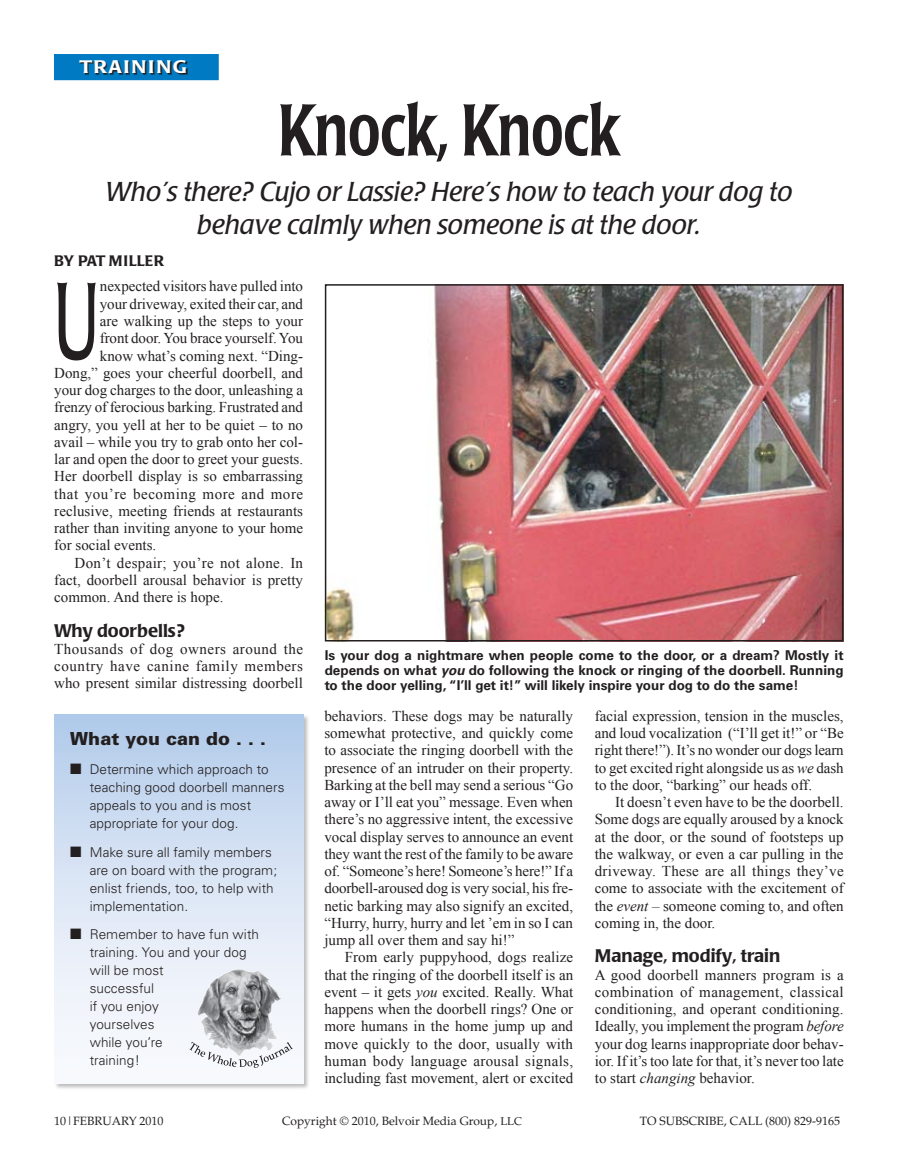
<style>
.page{position:relative;width:918px;height:1175px;background:#fff}
.page>*{position:absolute;margin:0;border:0;box-sizing:border-box;transform-origin:0 0}
.t1{font:108px "Poppl Laudatio";color:#231f20;scale:.6 1}
.t2{font:500 72px "Poppl Laudatio";letter-spacing:-.01em;color:#231f20;scale:.74 1}
.t3{font:italic 27px/32.4px "Poppl Laudatio";color:#231f20;text-align:center}
.t4{font:500 18px "Poppl Laudatio";color:#231f20}
.t5{font:900 18px "Univers";color:#231f20}
.t6{font:500 18px "Poppl Laudatio";letter-spacing:.1em;color:#fff;scale:1.1 1}
.t7{font:15px/17.2px "Times New Roman";color:#231f20;text-align:justify}
.t8{font:15px "Times New Roman";letter-spacing:.02em;color:#231f20}
.t9{font:15px "Times New Roman";letter-spacing:.035em;color:#231f20}
.t10{font:500 15px "Poppl Laudatio";color:#231f20}
.t11{font:15px "Zapf Dingbats";color:#231f20}
.t12{font:300 13.5px/18px "Univers";letter-spacing:.005em;color:#231f20}
.t13{font:700 13.5px/15px "Univers";color:#231f20;text-align:justify}
.t14{font:12px "Palatino";color:#231f20}
.s1{font-style:italic}
.s2{font-size:11.25px}
</style>
<div class="page">
<div style="left:55px;top:55px;width:163px;height:24px;background:#007bc3"></div>
<div style="left:54px;top:54px;width:165px;height:26px;border:2px solid #007bc3"></div>
<svg style="left:76px;top:56px;width:143px;height:25px"></svg>
<div style="left:53px;top:713px;width:258px;height:378px;background:#231f20;opacity:.3"></div>
<div style="left:54px;top:714px;width:249px;height:369px;background:linear-gradient(to bottom,#b6cdeb,#fffeff)"></div>
<img style="left:197px;top:968px;width:84px;height:73px">
<svg style="left:189px;top:1041px;width:104px;height:26px"></svg>
<img style="left:328px;top:287px;width:512px;height:351px">
<div style="left:325px;top:284px;width:518px;height:357px;border:2px solid #231f20"></div>
<p class="t6" style="left:80px;top:57px;width:99px">training</p>
<h2 class="t2" style="left:278px;top:89px;width:463px">Knock, Knock</h2>
<h3 class="t3" style="left:106px;top:176px;width:689px">Who’s there? Cujo or Lassie? Here’s how to teach your dog to behave calmly when someone is at the door.</h3>
<p class="t10" style="left:54px;top:252px;width:111px">By pat m iller</p>
<p class="t7" style="left:100px;top:277px;width:205px">nexpected visitors have pulled into</p>
<p class="t7" style="left:100px;top:295px;width:205px">your driveway, exited their car, and</p>
<p class="t7" style="left:100px;top:312px;width:205px">are walking up the steps to your</p>
<p class="t7" style="left:100px;top:329px;width:205px">front door.You brace yourself.You</p>
<p class="t7" style="left:100px;top:346px;width:205px">know what’s coming next. “Ding-</p>
<p class="t7" style="left:54px;top:364px;width:250px">Dong,” goes your cheerful doorbell, and</p>
<p class="t7" style="left:54px;top:381px;width:250px">your dog charges to the door, unleashing a</p>
<p class="t7" style="left:54px;top:398px;width:250px">frenzy of ferocious barking. Frustrated and</p>
<p class="t7" style="left:54px;top:415px;width:250px">angry, you yell at her to be quiet – to no</p>
<p class="t7" style="left:54px;top:433px;width:250px">avail – while you try to grab onto her col-</p>
<p class="t7" style="left:54px;top:450px;width:250px">lar and open the door to greet your guests.</p>
<p class="t7" style="left:54px;top:467px;width:250px">Her doorbell display is so embarrassing</p>
<p class="t9" style="left:54px;top:483px;width:250px">that you’re becoming more and more</p>
<p class="t7" style="left:54px;top:502px;width:250px">reclusive, meeting friends at restaurants</p>
<p class="t7" style="left:54px;top:519px;width:250px">rather than inviting anyone to your home</p>
<p class="t7" style="left:54px;top:536px;width:104px">for social events.</p>
<p class="t8" style="left:75px;top:552px;width:230px">Don’t despair; you’re not alone. In</p>
<p class="t7" style="left:54px;top:571px;width:250px">fact, doorbell arousal behavior is pretty</p>
<p class="t7" style="left:54px;top:588px;width:171px">common. And there is hope.</p>
<p class="t4" style="left:54px;top:620px;width:132px">Why doorbells?</p>
<p class="t7" style="left:54px;top:640px;width:250px">Thousands of dog owners around the country have canine family members who present similar distressing doorbell</p>
<h1 class="t1" style="left:54px;top:261px;width:76px">U</h1>
<p class="t5" style="left:70px;top:727px;width:198px">What you can do . . .</p>
<p class="t12" style="left:90px;top:760px;width:196px">Determine which approach to teaching good doorbell manners appeals to you and is most appropriate for your dog.</p>
<p class="t12" style="left:90px;top:842px;width:189px">Make sure all family members are on board with the program; enlist friends, too, to help with implementation.</p>
<p class="t12" style="left:90px;top:925px;width:171px">Remember to have fun with training. You and your dog will be most<br>successful<br>if you enjoy<br>yourselves<br>while you’re<br>training!</p>
<p class="t11" style="left:70px;top:761px;width:13px">■</p>
<p class="t11" style="left:70px;top:844px;width:13px">■</p>
<p class="t11" style="left:70px;top:927px;width:13px">■</p>
<p class="t13" style="left:325px;top:647px;width:520px">Is your dog a nightmare when people come to the door, or a dream? Mostly it depends on what <span class="s1">you</span> do following the knock or ringing of the doorbell. Running to the door yelling, “I’ll get it!” will likely inspire your dog to do the same!</p>
<p class="t7" style="left:324px;top:707px;width:250px">behaviors. These dogs may be naturally somewhat protective, and quickly come to associate the ringing doorbell with the presence of an intruder on their property.<br>Barking at the bell may send a serious “Go away or I’ll eat you” message. Even when there’s no aggressive intent, the excessive vocal display serves to announce an event they want the rest of the family to be aware of. “Someone’s here! Someone’s here!” If a doorbell-aroused dog is very social, his fre&shy;netic barking may also signify an excited, “Hurry, hurry, hurry and let ’em in so I can jump all over them and say hi!”</p>
<p class="t7" style="left:324px;top:948px;width:250px;text-indent:20px">From early puppyhood, dogs realize that the ringing of the doorbell itself is an event – it gets <span class="s1">you</span> excited. Really. What happens when the doorbell rings? One or more humans in the home jump up and move quickly to the door, usually with human body language arousal signals, including fast movement, alert or excited</p>
<p class="t7" style="left:595px;top:707px;width:250px">facial expression, tension in the muscles, and loud vocalization (“I’ll get it!” or “Be right there!”). It’s no wonder our dogs learn to get excited right alongside us as <span class="s1">we</span> dash to the door, “barking” our heads off.</p>
<p class="t7" style="left:595px;top:793px;width:250px;text-indent:20px">It doesn’t even have to be the doorbell.<br>Some dogs are equally aroused by a knock at the door, or the sound of footsteps up the walkway, or even a car pulling in the driveway. These are all things they’ve come to associate with the excitement of the <span class="s1">event –</span> someone coming to, and often coming in, the door.</p>
<p class="t4" style="left:595px;top:945px;width:187px">Manage, modify, train</p>
<p class="t7" style="left:595px;top:965px;width:250px">A good doorbell manners program is a combination of management, classical conditioning, and operant conditioning.<br>Ideally, you implement the program <span class="s1">before </span>your dog learns inappropriate door behav&shy;ior. If it’s too late for that, it’s never too late to start <span class="s1">changing</span> behavior.</p>
<p class="t14" style="left:54px;top:1114px;width:111px">10|FEBRUARY 2010</p>
<p class="t14" style="left:282px;top:1114px;width:238px">COPYRIGHT © 2010, BELVOIR MEDIA GROUP, <span class="s2">LLC</span></p>
<p class="t14" style="left:640px;top:1114px;width:108px">TO SUBSCRIBE, CALL</p>
<p class="t14" style="left:765px;top:1114px;width:76px">(800) 829-9165</p>
</div>
